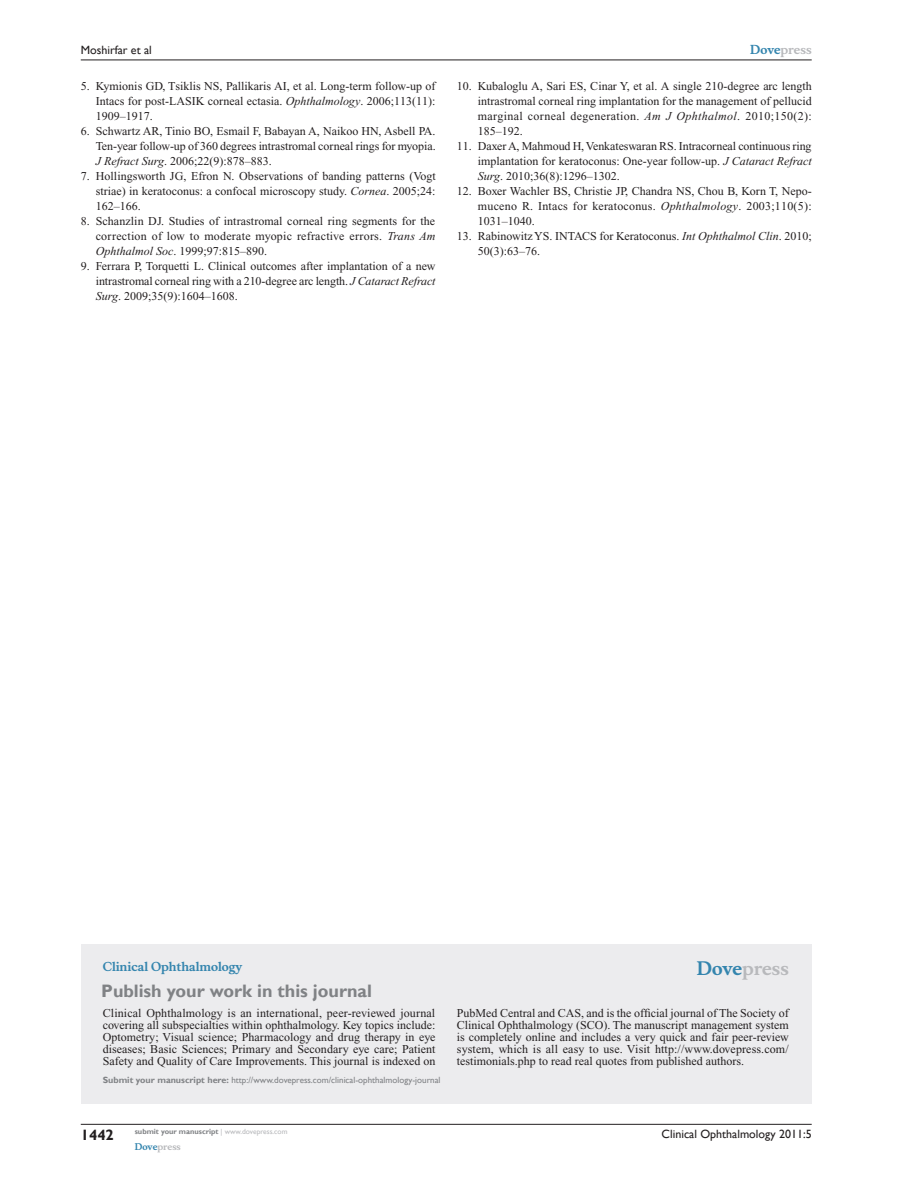
<style>
.page{position:relative;width:918px;height:1188px;background:#fff}
.page>*{position:absolute;margin:0;border:0;box-sizing:border-box;transform-origin:0 0}
.t1{font:700 18px "Gill Sans";color:#808285}
.t2{font:700 18px "Musee";color:#b8b9bc}
.t3{font:700 15px "Gill Sans";color:#231f20}
.t4{font:12px/15px "Times New Roman";color:#231f20;text-align:justify}
.t5{font:12px "Gill Sans";color:#231f20}
.t6{font:700 12px "Musee";color:#3485ae}
.t7{font:700 12px "Musee";color:#b8b9bc}
.t8{font:9px "Gill Sans";color:#808285}
.t9{font:700 9px "Musee";color:#b8b9bc}
.t10{font:700 7.5px "Gill Sans";color:#808285}
.s1{font-style:italic}
.s2{color:#3485ae}
.s3{font-weight:700}
.s4{font-weight:400;color:#b8b9bc}
</style>
<div class="page">
<div style="left:81px;top:944px;width:731px;height:159px;background:#ececee"></div>
<hr style="left:81px;top:1124px;width:731px;height:1px;background:#231f20">
<hr style="left:81px;top:60px;width:731px;height:1px;background:#231f20">
<p class="t5" style="left:81px;top:43px;width:73px">Moshirfar et al</p>
<p class="t4" style="left:96px;top:79px;width:341px;text-indent:-15px">5. Kymionis GD, Tsiklis NS, Pallikaris AI, et al. Long-term follow-up of Intacs for post-LASIK corneal ectasia. <span class="s1">Ophthalmology</span>. 2006;113(11):<br>1909–1917.</p>
<p class="t4" style="left:96px;top:124px;width:341px;text-indent:-15px">6. Schwartz AR, Tinio BO, Esmail F, Babayan A, Naikoo HN, Asbell PA.<br>Ten-year follow-up of 360 degrees intrastromal corneal rings for myopia.<br><span class="s1">J Refract Surg</span>. 2006;22(9):878–883.</p>
<p class="t4" style="left:96px;top:169px;width:342px;text-indent:-15px">7. Hollingsworth JG, Efron N. Observations of banding patterns (Vogt striae) in keratoconus: a confocal microscopy study. <span class="s1">Cornea</span>. 2005;24:<br>162–166.</p>
<p class="t4" style="left:96px;top:214px;width:341px;text-indent:-15px">8. Schanzlin DJ. Studies of intrastromal corneal ring segments for the correction of low to moderate myopic refractive errors. <span class="s1">Trans Am Ophthalmol Soc</span>. 1999;97:815–890.</p>
<p class="t4" style="left:96px;top:259px;width:341px;text-indent:-15px">9. Ferrara P, Torquetti L. Clinical outcomes after implantation of a new intrastromal corneal ring with a 210-degree arc length. <span class="s1">J Cataract Refract Surg</span>. 2009;35(9):1604–1608.</p>
<p class="t7" style="left:750px;top:43px;width:63px"><span class="s2">Dove</span>press</p>
<p class="t4" style="left:478px;top:79px;width:335px;text-indent:-21px">10. Kubaloglu A, Sari ES, Cinar Y, et al. A single 210-degree arc length intrastromal corneal ring implantation for the management of pellucid marginal corneal degeneration. <span class="s1">Am J Ophthalmol</span>. 2010;150(2):<br>185–192.</p>
<p class="t4" style="left:478px;top:139px;width:335px;text-indent:-21px">11. Daxer A, Mahmoud H, Venkateswaran RS. Intracorneal continuous ring implantation for keratoconus: One-year follow-up. <span class="s1">J Cataract Refract Surg</span>. 2010;36(8):1296–1302.</p>
<p class="t4" style="left:478px;top:184px;width:335px;text-indent:-21px">12. Boxer Wachler BS, Christie JP, Chandra NS, Chou B, Korn T, Nepo&shy;muceno R. Intacs for keratoconus. <span class="s1">Ophthalmology</span>. 2003;110(5):<br>1031–1040.</p>
<p class="t4" style="left:478px;top:229px;width:335px;text-indent:-21px">13. Rabinowitz YS. INTACS for Keratoconus. <span class="s1">Int Ophthalmol Clin</span>. 2010;<br>50(3):63–76.</p>
<p class="t6" style="left:103px;top:959px;width:141px">Clinical Ophthalmology</p>
<h1 class="t1" style="left:101px;top:980px;width:272px">Publish your work in this journal</h1>
<h1 class="t2" style="left:697px;top:958px;width:94px"><span class="s2">Dove</span>press</h1>
<p class="t4" style="left:103px;top:1007px;width:334px;line-height:12px">Clinical Ophthalmology is an international, peer-reviewed journal covering all subspecialties within ophthalmology. Key topics include:<br>Optometry; Visual science; Pharmacology and drug therapy in eye diseases; Basic Sciences; Primary and Secondary eye care; Patient Safety and Quality of Care Improvements. This journal is indexed on</p>
<p class="t4" style="left:457px;top:1007px;width:333px;line-height:12px">PubMed Central and CAS, and is the official journal of The Society of Clinical Ophthalmology (SCO). The manuscript management system is completely online and includes a very quick and fair peer-review system, which is all easy to use. Visit http://www.dovepress.com/ testimonials.php to read real quotes from published authors.</p>
<p class="t8" style="left:103px;top:1075px;width:339px"><span class="s3">Submit your manuscript here:</span> http://www.dovepress.com/clinical-ophthalmology-journal</p>
<p class="t3" style="left:81px;top:1126px;width:35px">1442</p>
<p class="t10" style="left:135px;top:1127px;width:154px">submit your manuscript <span class="s4">| www.dovepress.com</span></p>
<p class="t9" style="left:135px;top:1141px;width:48px"><span class="s2">Dove</span>press</p>
<p class="t5" style="left:662px;top:1127px;width:152px">Clinical Ophthalmology 2011:5</p>
</div>
